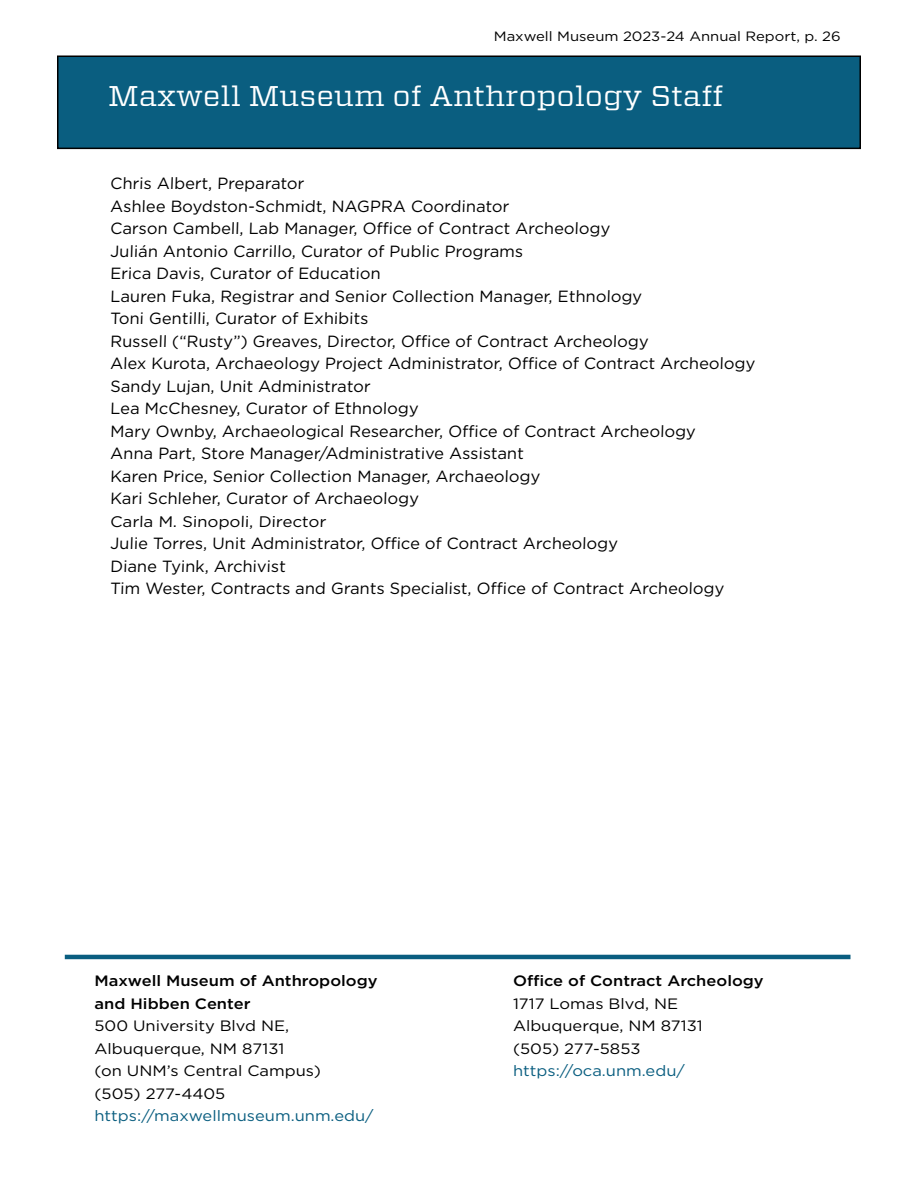
<style>
.page{position:relative;width:918px;height:1188px;background:#fff}
.page>*{position:absolute;margin:0;border:0;box-sizing:border-box;transform-origin:0 0}
.t1{font:28.5px "Vitesse";color:#fff;scale:1.1 1}
.t2{font:16.2px/22.5px "Gotham";color:#000}
.t3{font:15.3px "Gotham";color:#000;scale:1.1 1}
.t4{font:15px/22.5px "Gotham";color:#000;scale:1.1 1}
.t5{font:500 15px/22.5px "Gotham";color:#000;scale:1.1 1}
.t6{font:15px "Gotham";color:#0a5e80;scale:1.1 1}
.t7{font:13.5px "Gotham";color:#000;scale:1.1 1}
</style>
<div class="page">
<div style="left:58px;top:56px;width:802px;height:92px;background:#0a5e80"></div>
<div style="left:57px;top:56px;width:804px;height:93px;border:2px solid #000"></div>
<hr style="left:65px;top:955px;width:785px;height:4px;background:#0a5e80">
<p class="t7" style="left:494px;top:28px;width:317px">Maxwell Museum 2023-24 Annual Report, p. 26</p>
<h1 class="t1" style="left:108px;top:76px;width:561px">Maxwell Museum of Anthropology Staff</h1>
<p class="t2" style="left:110px;top:172px;width:647px">Chris Albert, Preparator<br>Ashlee Boydston-Schmidt, NAGPRA Coordinator<br>Carson Cambell, Lab Manager, Office of Contract Archeology<br>Julián Antonio Carrillo, Curator of Public Programs<br>Erica Davis, Curator of Education<br>Lauren Fuka, Registrar and Senior Collection Manager, Ethnology<br>Toni Gentilli, Curator of Exhibits<br>Russell (“Rusty”) Greaves, Director, Office of Contract Archeology<br>Alex Kurota, Archaeology Project Administrator, Office of Contract Archeology Sandy Lujan, Unit Administrator<br>Lea McChesney, Curator of Ethnology<br>Mary Ownby, Archaeological Researcher, Office of Contract Archeology<br>Anna Part, Store Manager/Administrative Assistant<br>Karen Price, Senior Collection Manager, Archaeology<br>Kari Schleher, Curator of Archaeology</p>
<p class="t3" style="left:110px;top:511px;width:198px">Carla M. Sinopoli, Director</p>
<p class="t2" style="left:110px;top:532px;width:616px">Julie Torres, Unit Administrator, Office of Contract Archeology<br>Diane Tyink, Archivist<br>Tim Wester, Contracts and Grants Specialist, Office of Contract Archeology</p>
<p class="t5" style="left:94px;top:969px;width:259px">Maxwell Museum of Anthropology and Hibben Center</p>
<p class="t4" style="left:94px;top:1014px;width:207px">500 University Blvd NE,<br>Albuquerque, NM 87131<br>(on UNM’s Central Campus) (505) 277-4405</p>
<p class="t6" style="left:94px;top:1106px;width:255px">https://maxwellmuseum.unm.edu/</p>
<p class="t5" style="left:513px;top:969px;width:230px">Office of Contract Archeology</p>
<p class="t4" style="left:513px;top:992px;width:174px">1717 Lomas Blvd, NE<br>Albuquerque, NM 87131 (505) 277-5853</p>
<p class="t6" style="left:513px;top:1061px;width:158px">https://oca.unm.edu/</p>
</div>
